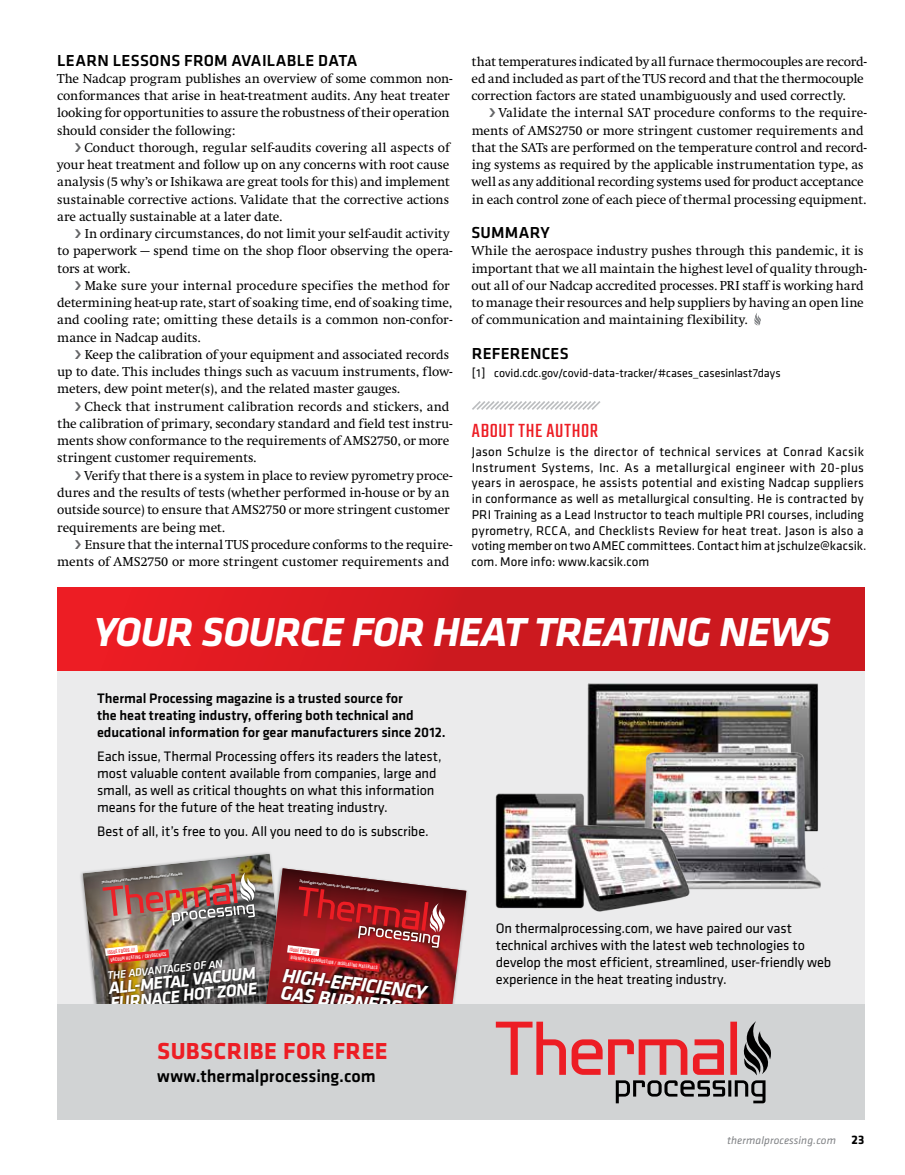
<style>
.page{position:relative;width:905px;height:1175px;background:#fff}
.page>*{position:absolute;margin:0;border:0;box-sizing:border-box;transform-origin:0 0}
.t1{font:italic 700 42px "Klavika Basic";letter-spacing:-.02em;color:#fff}
.t2{font:700 24px "Klavika Basic";letter-spacing:.02em;color:#ed1d24}
.t3{font:21px "Teko";letter-spacing:.035em;color:#ed1d24}
.t4{font:italic 700 20.25px/17.9px "Klavika Basic";color:#fff}
.t5{font:500 18px "Klavika Basic";letter-spacing:-.005em;color:#000}
.t6{font:italic 700 17.55px/15px "Klavika Basic";color:#fff}
.t7{font:500 16.5px "Klavika Basic";letter-spacing:.015em;color:#000}
.t8{font:14.25px/17.2px "Klavika Basic";letter-spacing:-.01em;color:#000}
.t9{font:500 14.25px/17.2px "Klavika Basic";letter-spacing:-.005em;color:#000}
.t10{font:13.5px/17.2px "Swift";letter-spacing:-.01em;color:#000}
.t11{font:13.2px/15.8px "Klavika Basic";letter-spacing:.01em;color:#000}
.t12{font:12px "Klavika Basic";letter-spacing:-.005em;color:#000}
.t13{font:italic 11.25px "Klavika Basic";letter-spacing:.01em;color:#808285}
.t14{font:italic 500 11.25px "Klavika Basic";color:#fff}
.t15{font:5.7px/7.8px "Teko";color:#fff}
.t16{font:5.55px "Teko";color:#fff}
.t17{font:5.55px "Teko";color:#ed1d24}
.t18{font:3.75px "Trade Gothic LT Std Bd Cn 20 Obl";color:#fff}
.s1{color:#ec2127}
.s2{font-size:4.35px;color:#ec2127}
.s3{font-size:4.5px}
.s4{font-size:4.35px}
.s5{font-weight:700;font-style:normal;font-size:12.75px;color:#000}
</style>
<div class="page">
<svg style="left:472px;top:401px;width:129px;height:9px"></svg>
<svg style="left:754px;top:313px;width:7px;height:13px"></svg>
<div style="left:57px;top:663px;width:807px;height:351px;background:#ebebec"></div>
<img style="left:83px;top:853px;width:383px;height:150px">
<div style="left:57px;top:1003px;width:807px;height:116px;background:#d1d3d4"></div>
<svg style="left:57px;top:587px;width:807px;height:84px;background:#d61a20"></svg>
<img style="left:587px;top:683px;width:231px;height:90px">
<img style="left:617px;top:741px;width:204px;height:149px">
<img style="left:495px;top:773px;width:203px;height:139px">
<svg style="left:496px;top:1021px;width:275px;height:82px"></svg>
<p class="t7" style="left:57px;top:49px;width:302px">LEARN LESSONS FROM AVAILABLE DATA</p>
<p class="t10" style="left:57px;top:70px;width:396px">The Nadcap program publishes an overview of some common non&shy;conformances that arise in heat-treatment audits. Any heat treater looking for opportunities to assure the robustness of their operation should consider the following:</p>
<p class="t10" style="left:57px;top:139px;width:394px;text-align:justify;text-indent:27px">Conduct thorough, regular self-audits covering all aspects of your heat treatment and follow up on any concerns with root cause analysis (5 why’s or Ishikawa are great tools for this) and implement sustainable corrective actions. Validate that the corrective actions are actually sustainable at a later date.</p>
<p class="t10" style="left:57px;top:225px;width:396px;text-indent:27px">In ordinary circumstances, do not limit your self-audit activity to paperwork — spend time on the shop floor observing the opera&shy;tors at work.</p>
<p class="t10" style="left:57px;top:277px;width:396px;text-indent:27px">Make sure your internal procedure specifies the method for determining heat-up rate, start of soaking time, end of soaking time, and cooling rate; omitting these details is a common non-confor&shy;mance in Nadcap audits.</p>
<p class="t10" style="left:57px;top:346px;width:396px;text-indent:27px">Keep the calibration of your equipment and associated records up to date. This includes things such as vacuum instruments, flow&shy;meters, dew point meter(s), and the related master gauges.</p>
<p class="t10" style="left:57px;top:398px;width:396px;text-indent:27px">Check that instrument calibration records and stickers, and the calibration of primary, secondary standard and field test instru&shy;ments show conformance to the requirements of AMS2750, or more stringent customer requirements.</p>
<p class="t10" style="left:57px;top:467px;width:396px;text-indent:27px">Verify that there is a system in place to review pyrometry proce&shy;dures and the results of tests (whether performed in-house or by an outside source) to ensure that AMS2750 or more stringent customer requirements are being met.</p>
<p class="t10" style="left:57px;top:536px;width:396px;text-align:right">Ensure that the internal TUS procedure conforms to the require&shy;ments of AMS2750 or more stringent customer requirements and</p>
<p class="t10" style="left:471px;top:53px;width:396px">that temperatures indicated by all furnace thermocouples are record&shy;ed and included as part of the TUS record and that the thermocouple correction factors are stated unambiguously and used correctly.</p>
<p class="t10" style="left:471px;top:105px;width:396px;text-indent:27px">Validate the internal SAT procedure conforms to the require&shy;ments of AMS2750 or more stringent customer requirements and that the SATs are performed on the temperature control and record&shy;ing systems as required by the applicable instrumentation type, as well as any additional recording systems used for product acceptance in each control zone of each piece of thermal processing equipment.</p>
<p class="t7" style="left:471px;top:221px;width:80px">SUMMARY</p>
<p class="t10" style="left:471px;top:243px;width:397px">While the aerospace industry pushes through this pandemic, it is important that we all maintain the highest level of quality through&shy;out all of our Nadcap accredited processes. PRI staff is working hard to manage their resources and help suppliers by having an open line of communication and maintaining flexibility.</p>
<p class="t7" style="left:471px;top:342px;width:99px">REFERENCES</p>
<p class="t12" style="left:472px;top:365px;width:310px">[1] covid.cdc.gov/covid-data-tracker/#cases_casesinlast7days</p>
<h3 class="t3" style="left:471px;top:419px;width:128px">ABOUT THE AUTHOR</h3>
<p class="t11" style="left:471px;top:443px;width:396px">Jason Schulze is the director of technical services at Conrad Kacsik Instrument Systems, Inc. As a metallurgical engineer with 20-plus years in aerospace, he assists potential and existing Nadcap suppliers in conformance as well as metallurgical consulting. He is contracted by PRI Training as a Lead Instructor to teach multiple PRI courses, including pyrometry, RCCA, and Checklists Review for heat treat. Jason is also a voting member on two AMEC committees. Contact him at jschulze@kacsik. com. More info: www.kacsik.com</p>
<h1 class="t1" style="left:94px;top:601px;width:738px">YOUR SOURCE FOR HEAT TREATING NEWS</h1>
<p class="t9" style="left:97px;top:689px;width:350px">Thermal Processing magazine is a trusted source for<br>the heat treating industry, offering both technical and educational information for gear manufacturers since 2012.</p>
<p class="t8" style="left:97px;top:747px;width:346px">Each issue, Thermal Processing offers its readers the latest, most valuable content available from companies, large and small, as well as critical thoughts on what this information means for the future of the heat treating industry.</p>
<p class="t8" style="left:97px;top:822px;width:333px">Best of all, it’s free to you. All you need to do is subscribe.</p>
<p class="t18" style="left:101px;top:880px;width:83px;rotate:-6deg">Technologies and Processes for the Advancement of Materials</p>
<p class="t18" style="left:299px;top:878px;width:81px;rotate:7deg">Technologies and Processes for the Advancement of Materials</p>
<p class="t15" style="left:109px;top:948px;width:58px;text-indent:-2px;rotate:-6deg"><span class="s1">ISSUE FOCUS</span> <span class="s2">///<br></span>VACUUM HEATING <span class="s3">/</span> CRYOGENICS</p>
<p class="t14" style="left:107px;top:967px;width:117px;rotate:-6deg">THE ADVANTAGES OF AN</p>
<p class="t6" style="left:108px;top:980px;width:149px;rotate:-6deg">ALL-METAL VACUUM<br>FURNACE HOT ZONE</p>
<p class="t17" style="left:290px;top:946px;width:29px;rotate:7deg">ISSUE FOCUS <span class="s4">///</span></p>
<p class="t16" style="left:291px;top:954px;width:89px;rotate:7deg">BURNERS &amp; COMBUSTION <span class="s3">/</span> INSULATING MATERIALS</p>
<h3 class="t4" style="left:284px;top:965px;width:145px;rotate:7deg">HIGH-EFFICIENCY<br>GAS BURNERS</h3>
<h2 class="t2" style="left:157px;top:1033px;width:232px">SUBSCRIBE FOR FREE</h2>
<h3 class="t5" style="left:157px;top:1063px;width:220px">www.thermalprocessing.com</h3>
<p class="t8" style="left:496px;top:918px;width:337px">On thermalprocessing.com, we have paired our vast technical archives with the latest web technologies to develop the most efficient, streamlined, user-friendly web experience in the heat treating industry.</p>
<p class="t13" style="left:727px;top:1133px;width:139px">thermalprocessing.com <span class="s5">23</span></p>
</div>
